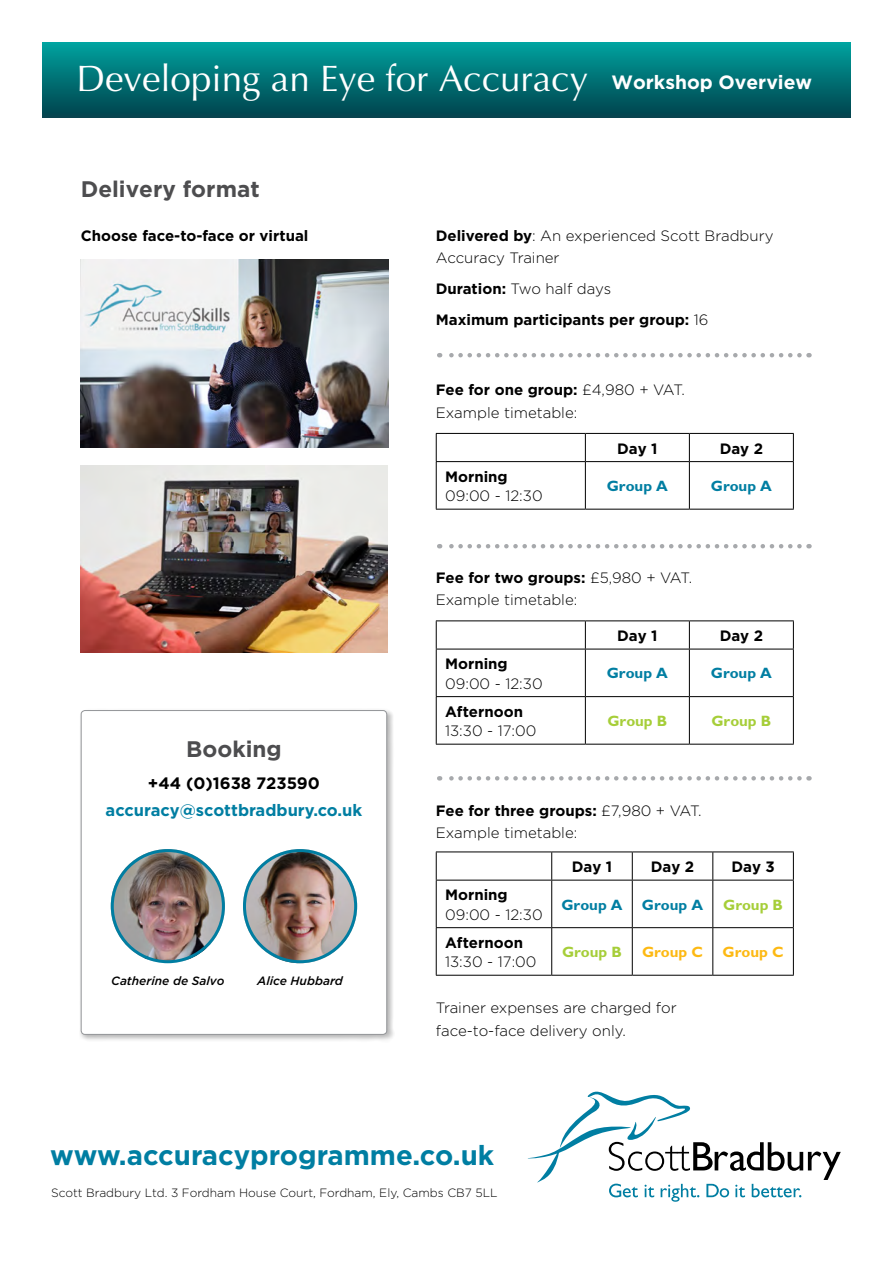
<style>
.page{position:relative;width:893px;height:1263px;background:#fff}
.page>*{position:absolute;margin:0;border:0;box-sizing:border-box;transform-origin:0 0}
.t1{font:36.75px "Optima";color:#fff}
.t2{font:700 27.45px "Gotham";color:#007ea2}
.t3{font:700 22.5px "Gotham";color:#4d4d4f}
.t4{font:700 16.5px "Gotham";color:#007ea2}
.t5{font:700 16.5px "Gotham";color:#000}
.t6{font:300 15px/22.5px "Gotham";color:#000}
.t7{font:700 15px/31px "Gotham";color:#000}
.t8{font:700 15px "Gill Sans";color:#007ea2}
.t9{font:700 15px "Gill Sans";color:#a6ce39}
.t10{font:700 15px "Gill Sans";color:#fdb913}
.t11{font:300 12px "Gotham";color:#000}
.t12{font:italic 500 12px "Gotham";color:#000}
.s1{font-family:"Gotham";font-weight:700;font-size:19.2px}
.s2{font-weight:700}
.s3{font-weight:300}
</style>
<div class="page">
<img style="left:81px;top:259px;width:308px;height:189px">
<hr style="left:436px;top:851px;width:116px;height:1px;background:#000">
<hr style="left:552px;top:851px;width:80px;height:1px;background:#000">
<hr style="left:632px;top:851px;width:81px;height:1px;background:#000">
<hr style="left:713px;top:851px;width:81px;height:1px;background:#000">
<svg style="left:436px;top:852px;width:358px;height:123px"></svg>
<hr style="left:436px;top:880px;width:116px;height:1px;background:#000">
<hr style="left:436px;top:880px;width:1px;height:47px;background:#000">
<hr style="left:552px;top:880px;width:80px;height:1px;background:#000">
<hr style="left:551px;top:880px;width:1px;height:47px;background:#000">
<hr style="left:632px;top:880px;width:81px;height:1px;background:#000">
<hr style="left:632px;top:880px;width:1px;height:47px;background:#000">
<hr style="left:713px;top:880px;width:81px;height:1px;background:#000">
<hr style="left:712px;top:880px;width:1px;height:47px;background:#000">
<hr style="left:793px;top:880px;width:1px;height:47px;background:#000">
<hr style="left:436px;top:927px;width:116px;height:1px;background:#000">
<hr style="left:436px;top:928px;width:1px;height:47px;background:#000">
<hr style="left:552px;top:927px;width:80px;height:1px;background:#000">
<hr style="left:551px;top:928px;width:1px;height:47px;background:#000">
<hr style="left:632px;top:927px;width:81px;height:1px;background:#000">
<hr style="left:632px;top:928px;width:1px;height:47px;background:#000">
<hr style="left:713px;top:927px;width:81px;height:1px;background:#000">
<hr style="left:712px;top:928px;width:1px;height:47px;background:#000">
<hr style="left:793px;top:928px;width:1px;height:47px;background:#000">
<hr style="left:436px;top:975px;width:116px;height:1px;background:#000">
<hr style="left:552px;top:975px;width:80px;height:1px;background:#000">
<hr style="left:632px;top:975px;width:81px;height:1px;background:#000">
<hr style="left:713px;top:975px;width:81px;height:1px;background:#000">
<hr style="left:436px;top:620px;width:149px;height:1px;background:#000">
<hr style="left:585px;top:620px;width:104px;height:1px;background:#000">
<hr style="left:689px;top:620px;width:105px;height:1px;background:#000">
<svg style="left:436px;top:621px;width:358px;height:123px"></svg>
<hr style="left:436px;top:649px;width:149px;height:1px;background:#000">
<hr style="left:436px;top:649px;width:1px;height:47px;background:#000">
<hr style="left:585px;top:649px;width:104px;height:1px;background:#000">
<hr style="left:585px;top:649px;width:1px;height:47px;background:#000">
<hr style="left:689px;top:649px;width:105px;height:1px;background:#000">
<hr style="left:689px;top:649px;width:1px;height:47px;background:#000">
<hr style="left:793px;top:649px;width:1px;height:47px;background:#000">
<hr style="left:436px;top:696px;width:149px;height:1px;background:#000">
<hr style="left:436px;top:697px;width:1px;height:47px;background:#000">
<hr style="left:585px;top:696px;width:104px;height:1px;background:#000">
<hr style="left:585px;top:697px;width:1px;height:47px;background:#000">
<hr style="left:689px;top:696px;width:105px;height:1px;background:#000">
<hr style="left:689px;top:697px;width:1px;height:47px;background:#000">
<hr style="left:793px;top:697px;width:1px;height:47px;background:#000">
<hr style="left:436px;top:744px;width:149px;height:1px;background:#000">
<hr style="left:585px;top:744px;width:104px;height:1px;background:#000">
<hr style="left:689px;top:744px;width:105px;height:1px;background:#000">
<svg style="left:436px;top:433px;width:358px;height:76px"></svg>
<hr style="left:436px;top:461px;width:149px;height:1px;background:#000">
<hr style="left:436px;top:462px;width:1px;height:47px;background:#000">
<hr style="left:585px;top:461px;width:104px;height:1px;background:#000">
<hr style="left:585px;top:462px;width:1px;height:47px;background:#000">
<hr style="left:689px;top:461px;width:105px;height:1px;background:#000">
<hr style="left:689px;top:462px;width:1px;height:47px;background:#000">
<hr style="left:793px;top:462px;width:1px;height:47px;background:#000">
<hr style="left:436px;top:509px;width:149px;height:1px;background:#000">
<hr style="left:585px;top:509px;width:104px;height:1px;background:#000">
<hr style="left:689px;top:509px;width:105px;height:1px;background:#000">
<div style="left:43px;top:43px;width:807px;height:75px;background:linear-gradient(to bottom,#00a19e,#01414b)"></div>
<div style="left:79px;top:708px;width:316px;height:334px;background:#000;opacity:.3"></div>
<div style="left:81px;top:710px;width:306px;height:324px;background:#fff;border-radius:4px"></div>
<div style="left:81px;top:710px;width:306px;height:325px;border:1px solid #939598;border-radius:4px"></div>
<img style="left:243px;top:849px;width:114px;height:114px;border-radius:57px">
<div style="left:243px;top:849px;width:114px;height:114px;border:3px solid #007ea2;border-radius:50%"></div>
<img style="left:111px;top:849px;width:114px;height:112px">
<div style="left:111px;top:849px;width:114px;height:114px;border:3px solid #007ea2;border-radius:50%"></div>
<svg style="left:439px;top:353px;width:360px;height:4px"></svg>
<svg style="left:439px;top:544px;width:360px;height:4px"></svg>
<svg style="left:528px;top:1092px;width:313px;height:110px"></svg>
<svg style="left:439px;top:776px;width:360px;height:4px"></svg>
<img style="left:81px;top:465px;width:306px;height:188px">
<h1 class="t1" style="left:77px;top:57px;width:737px">Developing an Eye for Accuracy <span class="s1">Workshop Overview</span></h1>
<h3 class="t3" style="left:81px;top:174px;width:180px">Delivery format</h3>
<p class="t7" style="left:81px;top:220px;width:229px">Choose face-to-face or virtual</p>
<p class="t6" style="left:436px;top:224px;width:339px"><span class="s2">Delivered by</span>: An experienced Scott Bradbury<br>Accuracy Trainer</p>
<p class="t7" style="left:436px;top:273px;width:274px">Duration: <span class="s3">Two half days<br></span>Maximum participants per group: <span class="s3">16</span></p>
<p class="t6" style="left:436px;top:378px;width:251px"><span class="s2">Fee for one group:</span> £4,980 + VAT.<br>Example timetable:</p>
<p class="t7" style="left:445px;top:461px;width:64px">Morning</p>
<p class="t6" style="left:445px;top:484px;width:99px">09:00 - 12:30</p>
<p class="t7" style="left:617px;top:433px;width:42px">Day 1</p>
<p class="t7" style="left:720px;top:433px;width:45px">Day 2</p>
<p class="t8" style="left:607px;top:477px;width:63px">Group A</p>
<p class="t8" style="left:711px;top:477px;width:63px">Group A</p>
<p class="t6" style="left:436px;top:566px;width:258px"><span class="s2">Fee for two groups:</span> £5,980 + VAT.<br>Example timetable:</p>
<h3 class="t3" style="left:186px;top:734px;width:97px">Booking</h3>
<p class="t5" style="left:148px;top:772px;width:173px">+44 (0)1638 723590</p>
<p class="t4" style="left:106px;top:799px;width:258px">accuracy@scottbradbury.co.uk</p>
<p class="t12" style="left:111px;top:973px;width:115px">Catherine de Salvo</p>
<p class="t12" style="left:257px;top:973px;width:87px">Alice Hubbard</p>
<p class="t7" style="left:445px;top:648px;width:64px">Morning</p>
<p class="t6" style="left:445px;top:672px;width:99px">09:00 - 12:30</p>
<p class="t7" style="left:445px;top:696px;width:79px">Afternoon</p>
<p class="t6" style="left:445px;top:719px;width:93px">13:30 - 17:00</p>
<p class="t7" style="left:617px;top:620px;width:42px">Day 1</p>
<p class="t7" style="left:720px;top:620px;width:45px">Day 2</p>
<p class="t8" style="left:607px;top:664px;width:63px">Group A</p>
<p class="t8" style="left:711px;top:664px;width:63px">Group A</p>
<p class="t9" style="left:607px;top:712px;width:61px">Group B</p>
<p class="t9" style="left:711px;top:712px;width:61px">Group B</p>
<p class="t6" style="left:436px;top:799px;width:267px"><span class="s2">Fee for three groups:</span> £7,980 + VAT.<br>Example timetable:</p>
<p class="t7" style="left:445px;top:879px;width:64px">Morning</p>
<p class="t6" style="left:445px;top:903px;width:99px">09:00 - 12:30</p>
<p class="t7" style="left:445px;top:927px;width:79px">Afternoon</p>
<p class="t6" style="left:445px;top:950px;width:93px">13:30 - 17:00</p>
<p class="t7" style="left:572px;top:851px;width:42px">Day 1</p>
<p class="t7" style="left:651px;top:851px;width:45px">Day 2</p>
<p class="t7" style="left:731px;top:851px;width:45px">Day 3</p>
<p class="t8" style="left:561px;top:895px;width:63px">Group A</p>
<p class="t8" style="left:642px;top:895px;width:63px">Group A</p>
<p class="t9" style="left:723px;top:895px;width:61px">Group B</p>
<p class="t9" style="left:562px;top:943px;width:61px">Group B</p>
<p class="t10" style="left:642px;top:943px;width:63px">Group C</p>
<p class="t10" style="left:723px;top:943px;width:63px">Group C</p>
<p class="t6" style="left:436px;top:996px;width:242px">Trainer expenses are charged for face-to-face delivery only.</p>
<h2 class="t2" style="left:50px;top:1137px;width:445px">www.accuracyprogramme.co.uk</h2>
<p class="t11" style="left:51px;top:1185px;width:448px">Scott Bradbury Ltd. 3 Fordham House Court, Fordham, Ely, Cambs CB7 5LL</p>
</div>
